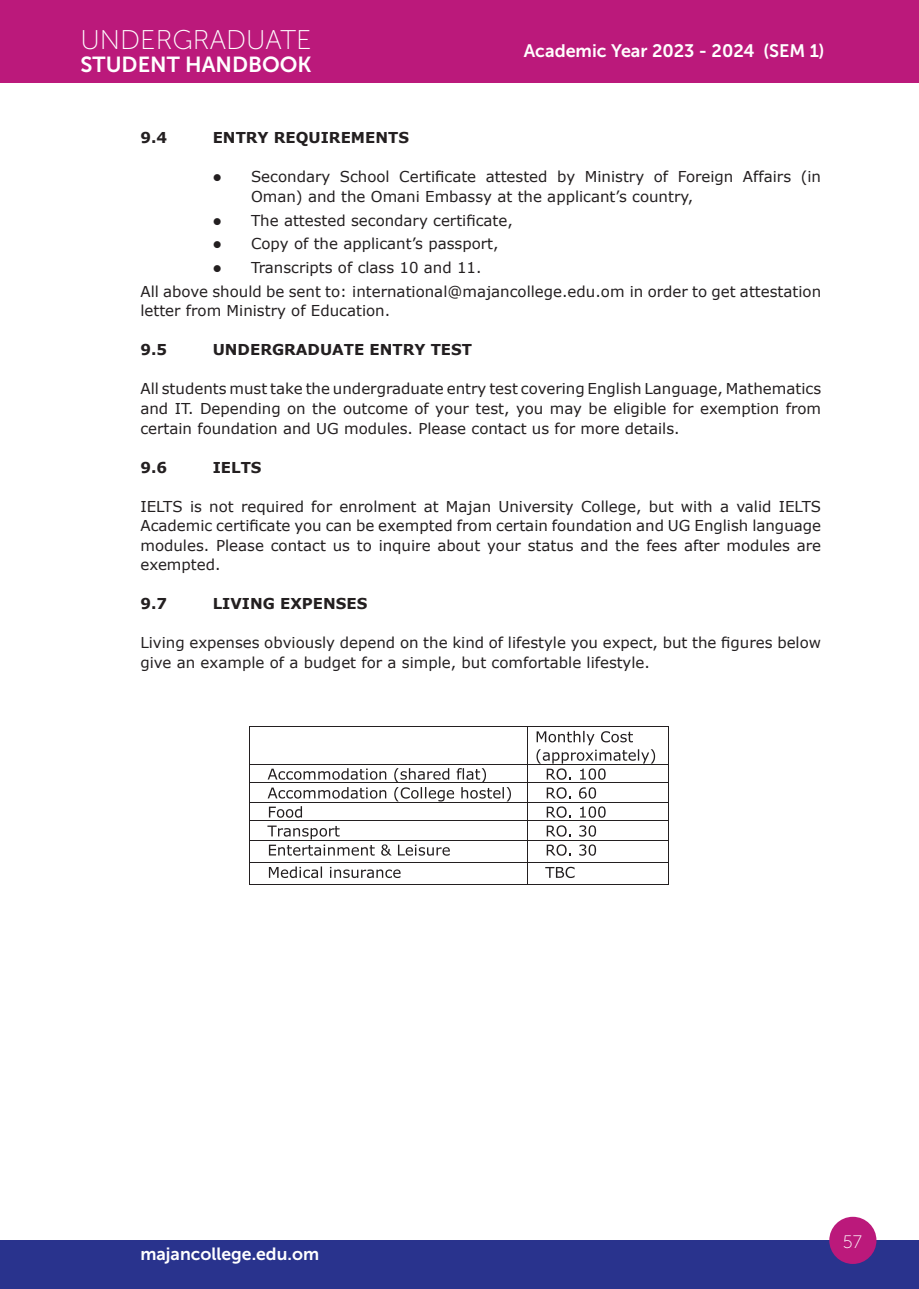
<style>
.page{position:relative;width:919px;height:1289px;background:#fff}
.page>*{position:absolute;margin:0;border:0;box-sizing:border-box;transform-origin:0 0}
.t1{font:27px "Museo Sans 100";color:#fff}
.t2{font:21.75px "Museo Sans 700";color:#fff}
.t3{font:18px "Museo Sans 700";color:#fff}
.t4{font:18px "Museo Sans 100";color:#fff}
.t5{font:17.55px "Museo Sans 700";color:#fff}
.t6{font:15px/19.5px "Verdana";color:#231f20}
.t7{font:700 15px "Verdana";color:#231f20}
</style>
<div class="page">
<div style="left:0;top:0;width:13px;height:83px;background:#bb197b"></div>
<div style="left:0;top:1240px;width:13px;height:48px;background:#29338d"></div>
<div style="left:13px;top:0;width:905px;height:83px;background:#bb197b"></div>
<div style="left:13px;top:1240px;width:905px;height:48px;background:#29338d"></div>
<div style="left:829px;top:1216px;width:47px;height:47px;background:#bb197b;border-radius:50%"></div>
<hr style="left:249px;top:726px;width:277px;height:1px;background:#231f20">
<hr style="left:527px;top:726px;width:140px;height:1px;background:#231f20">
<hr style="left:249px;top:727px;width:1px;height:36px;background:#231f20">
<hr style="left:526px;top:727px;width:1px;height:36px;background:#231f20">
<hr style="left:667px;top:727px;width:1px;height:36px;background:#231f20">
<svg style="left:536px;top:731px;width:119px;height:48px"></svg>
<hr style="left:249px;top:763px;width:277px;height:1px;background:#231f20">
<hr style="left:527px;top:763px;width:140px;height:1px;background:#231f20">
<svg style="left:546px;top:787px;width:25px;height:11px"></svg>
<svg style="left:579px;top:787px;width:17px;height:11px"></svg>
<hr style="left:249px;top:782px;width:277px;height:1px;background:#231f20">
<hr style="left:527px;top:782px;width:140px;height:1px;background:#231f20">
<svg style="left:267px;top:768px;width:244px;height:49px"></svg>
<svg style="left:546px;top:806px;width:25px;height:11px"></svg>
<svg style="left:580px;top:806px;width:25px;height:11px"></svg>
<hr style="left:249px;top:801px;width:277px;height:1px;background:#231f20">
<hr style="left:527px;top:801px;width:140px;height:1px;background:#231f20">
<svg style="left:546px;top:825px;width:25px;height:11px"></svg>
<svg style="left:579px;top:825px;width:17px;height:11px"></svg>
<hr style="left:249px;top:820px;width:277px;height:1px;background:#231f20">
<hr style="left:527px;top:820px;width:140px;height:1px;background:#231f20">
<svg style="left:267px;top:825px;width:183px;height:30px"></svg>
<svg style="left:546px;top:844px;width:25px;height:11px"></svg>
<svg style="left:579px;top:844px;width:17px;height:11px"></svg>
<hr style="left:249px;top:839px;width:277px;height:1px;background:#231f20">
<hr style="left:527px;top:839px;width:140px;height:1px;background:#231f20">
<svg style="left:269px;top:866px;width:131px;height:12px"></svg>
<svg style="left:545px;top:866px;width:29px;height:12px"></svg>
<hr style="left:249px;top:861px;width:277px;height:1px;background:#231f20">
<hr style="left:527px;top:861px;width:140px;height:1px;background:#231f20">
<svg style="left:249px;top:764px;width:1px;height:120px"></svg>
<hr style="left:249px;top:884px;width:277px;height:1px;background:#231f20">
<hr style="left:527px;top:884px;width:140px;height:1px;background:#231f20">
<h1 class="t1" style="left:81px;top:25px;width:232px">UNDERGRADUATE</h1>
<h2 class="t2" style="left:81px;top:53px;width:232px">STUDENT HANDBOOK</h2>
<p class="t3" style="left:523px;top:40px;width:302px">Academic Year 2023 - 2024 (SEM 1)</p>
<p class="t7" style="left:140px;top:127px;width:28px">9.4</p>
<p class="t7" style="left:213px;top:127px;width:198px">ENTRY REQUIREMENTS</p>
<p class="t6" style="left:251px;top:167px;width:571px;text-indent:-38px">● Secondary School Certificate attested by Ministry of Foreign Affairs (in<br>Oman) and the Omani Embassy at the applicant’s country,</p>
<p class="t6" style="left:213px;top:210px;width:302px">● The attested secondary certificate,</p>
<p class="t6" style="left:213px;top:234px;width:287px">● Copy of the applicant’s passport,</p>
<p class="t6" style="left:140px;top:255px;width:682px;line-height:23.7px;text-indent:72px">● Transcripts of class 10 and 11.<br>All above should be sent to: international@majancollege.edu.om in order to get attestation</p>
<p class="t6" style="left:140px;top:301px;width:251px">letter from Ministry of Education.</p>
<p class="t7" style="left:140px;top:339px;width:28px">9.5</p>
<p class="t7" style="left:213px;top:339px;width:261px">UNDERGRADUATE ENTRY TEST</p>
<p class="t6" style="left:140px;top:379px;width:682px;text-align:justify">All students must take the undergraduate entry test covering English Language, Mathematics and IT. Depending on the outcome of your test, you may be eligible for exemption from certain foundation and UG modules. Please contact us for more details.</p>
<p class="t7" style="left:140px;top:456px;width:28px">9.6</p>
<p class="t7" style="left:213px;top:456px;width:50px">IELTS</p>
<p class="t6" style="left:140px;top:496px;width:682px;text-align:justify">IELTS is not required for enrolment at Majan University College, but with a valid IELTS Academic certificate you can be exempted from certain foundation and UG English language modules. Please contact us to inquire about your status and the fees after modules are exempted.</p>
<p class="t7" style="left:140px;top:593px;width:28px">9.7</p>
<p class="t7" style="left:213px;top:593px;width:156px">LIVING EXPENSES</p>
<p class="t6" style="left:140px;top:632px;width:682px">Living expenses obviously depend on the kind of lifestyle you expect, but the figures below give an example of a budget for a simple, but comfortable lifestyle.</p>
<p class="t5" style="left:140px;top:1243px;width:180px">majancollege.edu.om</p>
<p class="t4" style="left:842px;top:1231px;width:21px">57</p>
</div>
